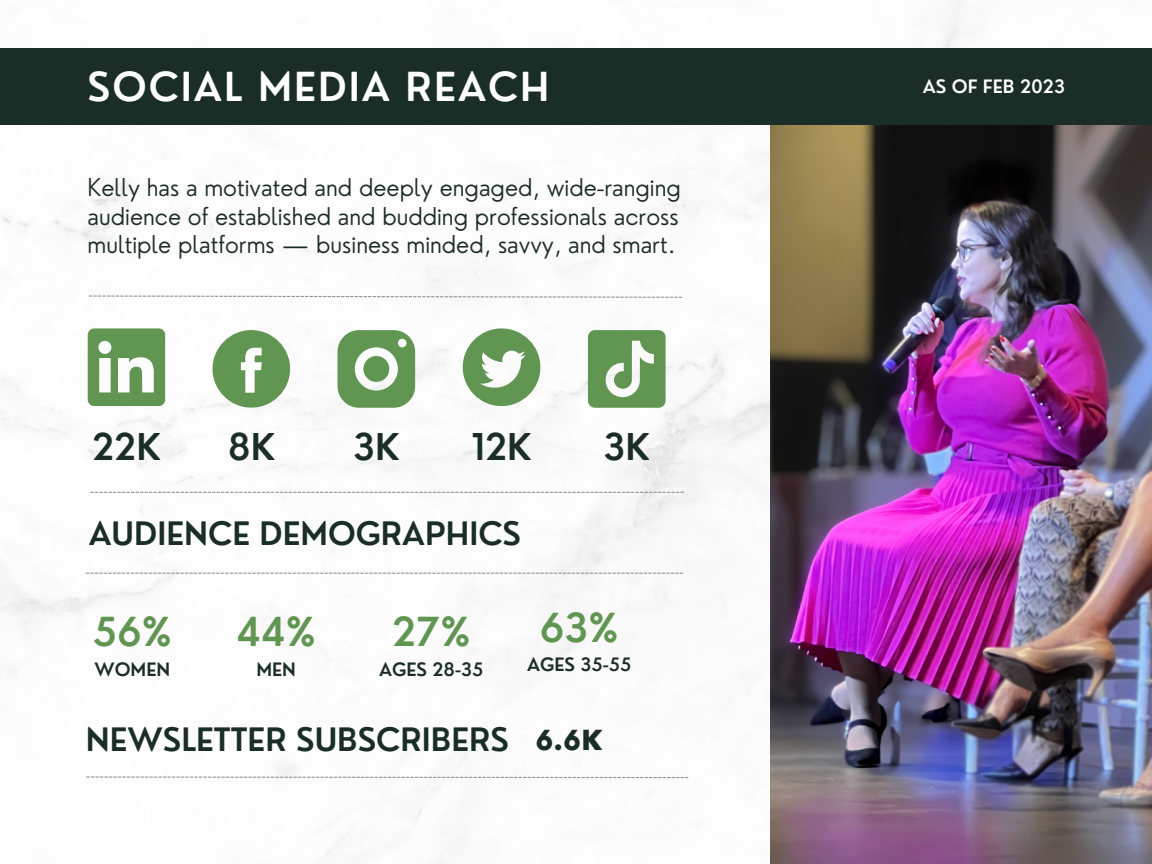
<style>
.page{position:relative;width:1152px;height:864px;background:#fff}
.page>*{position:absolute;margin:0;border:0;box-sizing:border-box;transform-origin:0 0}
.t1{font:600 39px "Nourd";letter-spacing:.05em;color:#fff}
.t2{font:600 39px "Nourd";color:#609552}
.t3{font:600 36px "Nourd";color:#1b2d27}
.t4{font:600 31.5px "Nourd";color:#1b2d27}
.t5{font:300 24px/28.2px "Nourd";color:#1b2d27;text-align:justify}
.t6{font:600 18px "Nourd";color:#1b2d27}
.t7{font:600 18px "Nourd";color:#fff}
.s1{font-weight:800;font-size:27px}
</style>
<div class="page">
<img style="left:0;top:0;width:963px;height:864px">
<img style="left:770px;top:125px;width:382px;height:739px">
<div style="left:0;top:48px;width:1152px;height:77px;background:#1b2d27"></div>
<svg style="left:86px;top:573px;width:597px;height:1px"></svg>
<svg style="left:86px;top:776px;width:602px;height:2px"></svg>
<svg style="left:89px;top:295px;width:593px;height:3px"></svg>
<svg style="left:90px;top:492px;width:594px;height:1px"></svg>
<svg style="left:213px;top:330px;width:77px;height:78px"></svg>
<svg style="left:88px;top:328px;width:77px;height:78px"></svg>
<svg style="left:338px;top:330px;width:77px;height:78px"></svg>
<svg style="left:463px;top:328px;width:77px;height:78px"></svg>
<svg style="left:588px;top:330px;width:78px;height:78px;background:#7ba770"></svg>
<h1 class="t1" style="left:88px;top:62px;width:463px">SOCIAL MEDIA REACH</h1>
<p class="t5" style="left:88px;top:173px;width:595px">Kelly has a motivated and deeply engaged, wide-ranging audience of established and budding professionals across multiple platforms — business minded, savvy, and smart.</p>
<h2 class="t3" style="left:92px;top:424px;width:70px">22K</h2>
<h2 class="t3" style="left:228px;top:424px;width:49px">8K</h2>
<h2 class="t3" style="left:353px;top:424px;width:48px">3K</h2>
<h2 class="t3" style="left:472px;top:424px;width:62px">12K</h2>
<h2 class="t3" style="left:604px;top:424px;width:48px">3K</h2>
<h3 class="t4" style="left:89px;top:513px;width:434px">AUDIENCE DEMOGRAPHICS</h3>
<h1 class="t2" style="left:93px;top:607px;width:81px">56%</h1>
<p class="t6" style="left:95px;top:658px;width:77px">WOMEN</p>
<h1 class="t2" style="left:236px;top:607px;width:81px">44%</h1>
<p class="t6" style="left:256px;top:658px;width:41px">MEN</p>
<h1 class="t2" style="left:392px;top:607px;width:80px">27%</h1>
<p class="t6" style="left:379px;top:658px;width:106px">AGES 28-35</p>
<h1 class="t2" style="left:540px;top:603px;width:80px">63%</h1>
<p class="t6" style="left:527px;top:653px;width:106px">AGES 35-55</p>
<h3 class="t4" style="left:86px;top:720px;width:518px">NEWSLETTER SUBSCRIBERS <span class="s1">6.6K</span></h3>
<p class="t7" style="left:923px;top:75px;width:144px">AS OF FEB 2023</p>
</div>
